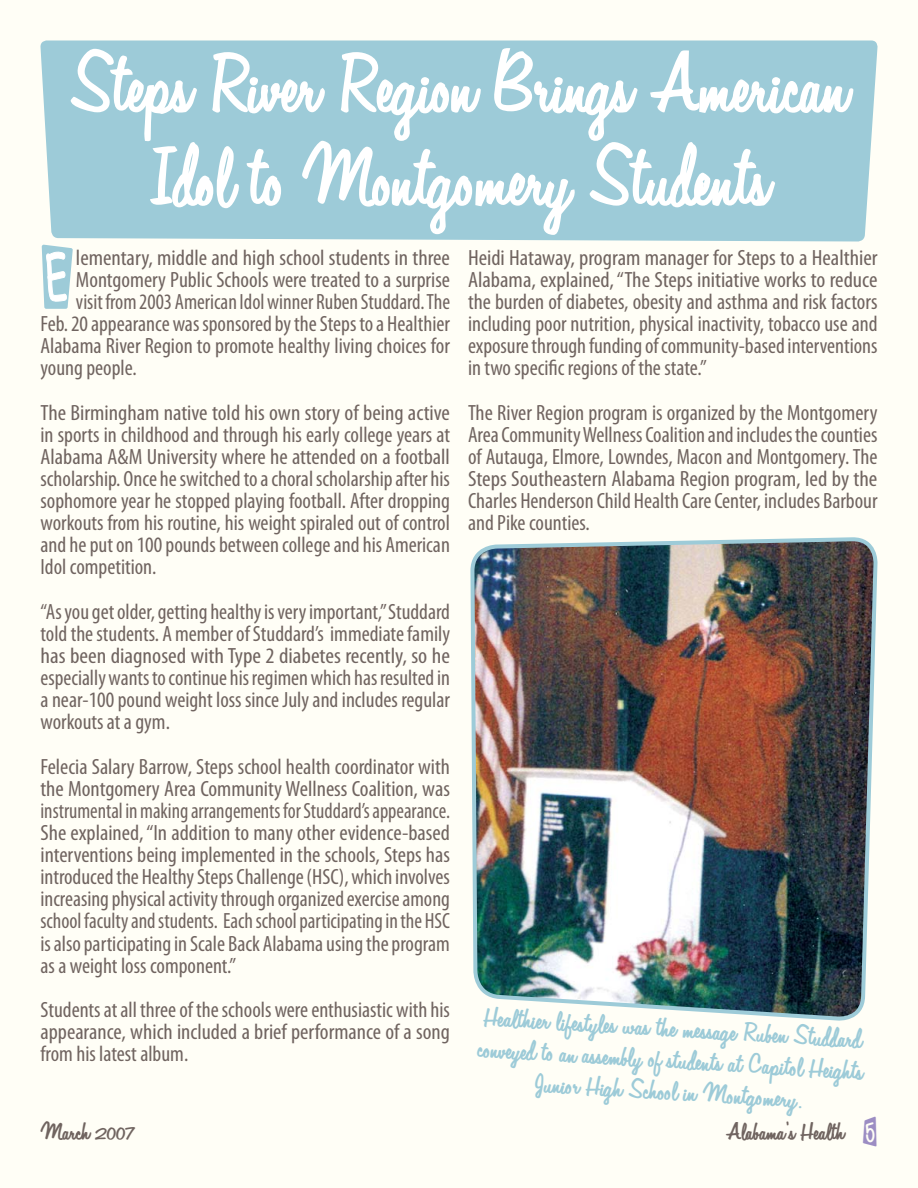
<style>
.page{position:relative;width:918px;height:1188px;background:#fffef6}
.page>*{position:absolute;margin:0;border:0;box-sizing:border-box;transform-origin:0 0}
.t1{font:62.55px/93.3px "Automobile";letter-spacing:-.01em;color:#fff;text-align:center;scale:.93 1}
.t2{font:condensed 22.2px/22.2px "Myriad Pro";color:#706460;text-align:justify}
.t3{font:condensed 22.2px/22.2px "Myriad Pro";color:#706460;text-align:justify;scale:1.05 1}
.t4{font:condensed 22.2px "Myriad Pro";color:#706460;scale:.96 1}
.t5{font:19.95px/31.7px "Automobile";color:#9dcbd8;text-align:center}
.t6{font:18px "Automobile";color:#706460}
.s1{font-family:"Klink O Mite";font-size:38.85px;color:#9c8dc3}
</style>
<div class="page">
<div style="left:40px;top:40px;width:838px;height:202px;background:#9dcbd8"></div>
<img style="left:470px;top:537px;width:408px;height:484px">
<svg style="left:42px;top:245px;width:31px;height:64px;background:#abd2dc"></svg>
<h1 class="t1" style="left:70px;top:50px;width:839px">Steps River Region Brings American<br>Idol to Montgomery Students</h1>
<p class="t3" style="left:468px;top:248px;width:392px">Heidi Hataway, program manager for Steps to a Healthier Alabama, explained, “The Steps initiative works to reduce the burden of diabetes, obesity and asthma and risk factors including poor nutrition, physical inactivity, tobacco use and exposure through funding of community-based interventions in two specific regions of the state.”</p>
<p class="t2" style="left:468px;top:402px;width:411px">The River Region program is organized by the Montgomery Area Community Wellness Coalition and includes the counties of Autauga, Elmore, Lowndes, Macon and Montgomery. The Steps Southeastern Alabama Region program, led by the Charles Henderson Child Health Care Center, includes Barbour and Pike counties.</p>
<p class="t3" style="left:76px;top:248px;width:358px">lementary, middle and high school students in three</p>
<p class="t2" style="left:76px;top:270px;width:376px">Montgomery Public Schools were treated to a surprise</p>
<p class="t4" style="left:76px;top:293px;width:391px">visit from 2003 American Idol winner Ruben Studdard. The</p>
<p class="t2" style="left:40px;top:314px;width:411px">Feb. 20 appearance was sponsored by the Steps to a Healthier</p>
<p class="t2" style="left:40px;top:336px;width:411px">Alabama River Region to promote healthy living choices for</p>
<p class="t2" style="left:40px;top:358px;width:98px">young people.</p>
<p class="t3" style="left:40px;top:402px;width:392px">The Birmingham native told his own story of being active in sports in childhood and through his early college years at Alabama A&amp;M University where he attended on a football scholarship. Once he switched to a choral scholarship after his sophomore year he stopped playing football. After dropping workouts from his routine, his weight spiraled out of control and he put on 100 pounds between college and his American Idol competition.</p>
<p class="t2" style="left:40px;top:602px;width:411px">“As you get older, getting healthy is very important,” Studdard told the students. A member of Studdard’s immediate family has been diagnosed with Type 2 diabetes recently, so he especially wants to continue his regimen which has resulted in a near-100 pound weight loss since July and includes regular workouts at a gym.</p>
<p class="t2" style="left:40px;top:756px;width:411px">Felecia Salary Barrow, Steps school health coordinator with the Montgomery Area Community Wellness Coalition, was instrumental in making arrangements for Studdard’s appearance.<br>She explained, “In addition to many other evidence-based interventions being implemented in the schools, Steps has introduced the Healthy Steps Challenge (HSC), which involves increasing physical activity through organized exercise among school faculty and students. Each school participating in the HSC is also participating in Scale Back Alabama using the program as a weight loss component.”</p>
<p class="t2" style="left:40px;top:1000px;width:411px">Students at all three of the schools were enthusiastic with his appearance, which included a brief performance of a song from his latest album.</p>
<p class="t5" style="left:480px;top:1006px;width:388px;rotate:3deg">Healthier lifestyles was the message Ruben Studdard conveyed to an assembly of students at Capitol Heights<br>Junior High School in Montgomery.</p>
<p class="t6" style="left:40px;top:1122px;width:95px">March 2007</p>
<p class="t6" style="left:726px;top:1122px;width:152px">Alabama’s Health <span class="s1">5</span></p>
</div>
